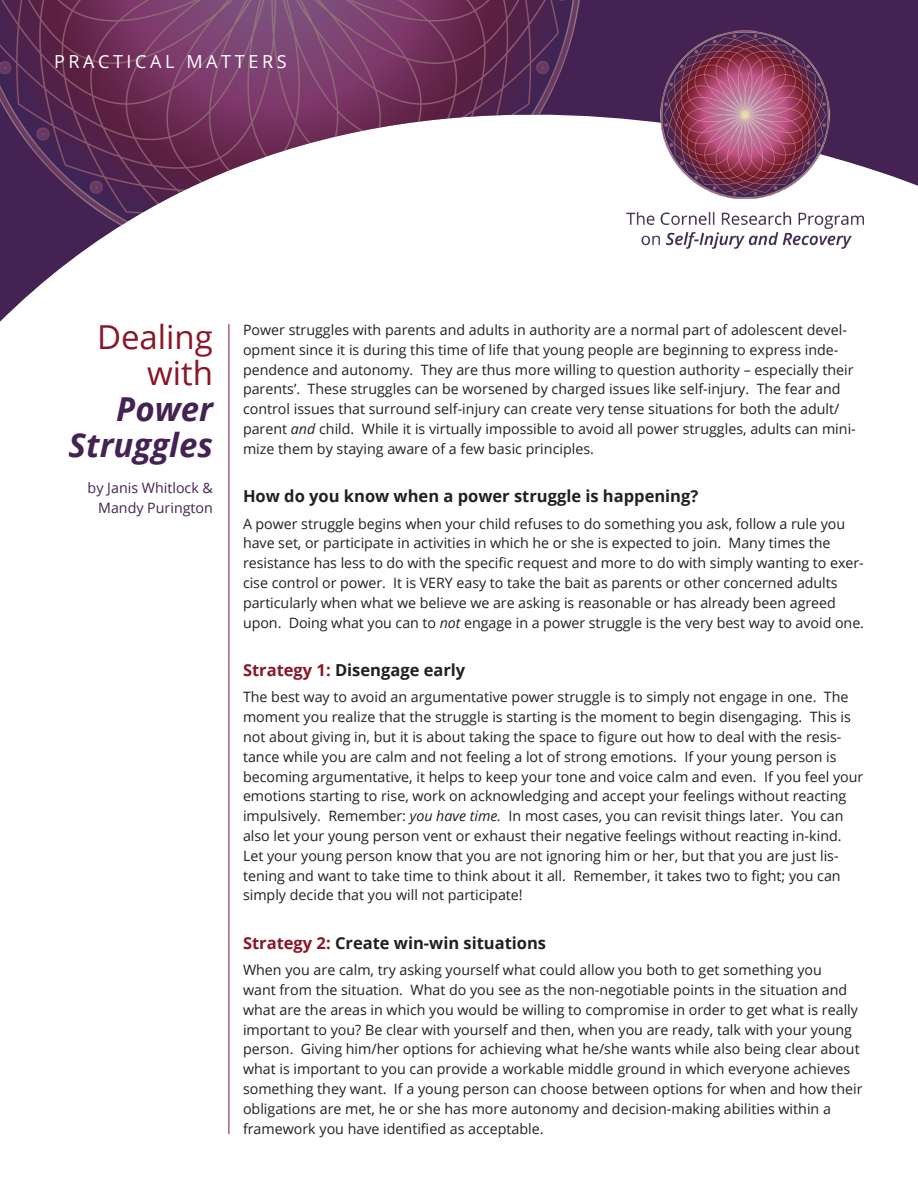
<style>
.page{position:relative;width:918px;height:1188px;background:#fff}
.page>*{position:absolute;margin:0;border:0;box-sizing:border-box;transform-origin:0 0}
.t1{font:italic 700 33px/36px "Open Sans";color:#442254;text-align:right}
.t2{font:18px "Open Sans";letter-spacing:.2em;color:#fff}
.Sub_Heads{font:700 16.5px "Open Sans";color:#231f20}
.t3{font:14.25px/19.8px "Open Sans";color:#231f20}
.t4{font:14.25px/19.5px "Open Sans";color:#442254;text-align:right}
.s1{font-weight:400;font-style:normal;color:#891627}
.s2{font-style:italic}
.s3{color:#891627}
</style>
<div class="page">
<svg style="left:0;top:0;width:918px;height:343px"></svg>
<img style="left:0;top:0;width:598px;height:281px">
<img style="left:607px;top:15px;width:276px;height:248px">
<hr style="left:229px;top:324px;width:1px;height:810px;background:#891627">
<p class="t2" style="left:54px;top:49px;width:234px">PRACTICAL MATTERS</p>
<p class="t1" style="left:69px;top:318px;width:146px"><span class="s1">Dealing with<br></span>Power<br>Struggles</p>
<p class="t4" style="left:88px;top:478px;width:127px">by Janis Whitlock &amp;<br>Mandy Purington</p>
<p class="t3" style="left:243px;top:319px;width:614px">Power struggles with parents and adults in authority are a normal part of adolescent devel&shy;opment since it is during this time of life that young people are beginning to express inde&shy;pendence and autonomy. They are thus more willing to question authority – especially their parents’. These struggles can be worsened by charged issues like self-injury. The fear and control issues that surround self-injury can create very tense situations for both the adult/ parent <span class="s2">and</span> child. While it is virtually impossible to avoid all power struggles, adults can mini&shy;mize them by staying aware of a few basic principles.</p>
<p class="Sub_Heads" style="left:243px;top:484px;width:457px">How do you know when a power struggle is happening?</p>
<p class="t3" style="left:243px;top:513px;width:623px">A power struggle begins when your child refuses to do something you ask, follow a rule you have set, or participate in activities in which he or she is expected to join. Many times the resistance has less to do with the specific request and more to do with simply wanting to exer&shy;cise control or power. It is VERY easy to take the bait as parents or other concerned adults particularly when what we believe we are asking is reasonable or has already been agreed upon. Doing what you can to <span class="s2">not</span> engage in a power struggle is the very best way to avoid one.</p>
<p class="Sub_Heads" style="left:243px;top:658px;width:224px"><span class="s3">Strategy 1:</span> Disengage early</p>
<p class="t3" style="left:243px;top:687px;width:622px">The best way to avoid an argumentative power struggle is to simply not engage in one. The moment you realize that the struggle is starting is the moment to begin disengaging. This is not about giving in, but it is about taking the space to figure out how to deal with the resis&shy;tance while you are calm and not feeling a lot of strong emotions. If your young person is becoming argumentative, it helps to keep your tone and voice calm and even. If you feel your emotions starting to rise, work on acknowledging and accept your feelings without reacting impulsively. Remember: <span class="s2">you have time.</span> In most cases, you can revisit things later. You can also let your young person vent or exhaust their negative feelings without reacting in-kind.<br>Let your young person know that you are not ignoring him or her, but that you are just lis&shy;tening and want to take time to think about it all. Remember, it takes two to fight; you can simply decide that you will not participate!</p>
<p class="Sub_Heads" style="left:243px;top:931px;width:305px"><span class="s3">Strategy 2:</span> Create win-win situations</p>
<p class="t3" style="left:243px;top:960px;width:621px">When you are calm, try asking yourself what could allow you both to get something you<br>want from the situation. What do you see as the non-negotiable points in the situation and what are the areas in which you would be willing to compromise in order to get what is really important to you? Be clear with yourself and then, when you are ready, talk with your young person. Giving him/her options for achieving what he/she wants while also being clear about what is important to you can provide a workable middle ground in which everyone achieves something they want. If a young person can choose between options for when and how their obligations are met, he or she has more autonomy and decision-making abilities within a framework you have identified as acceptable.</p>
</div>
